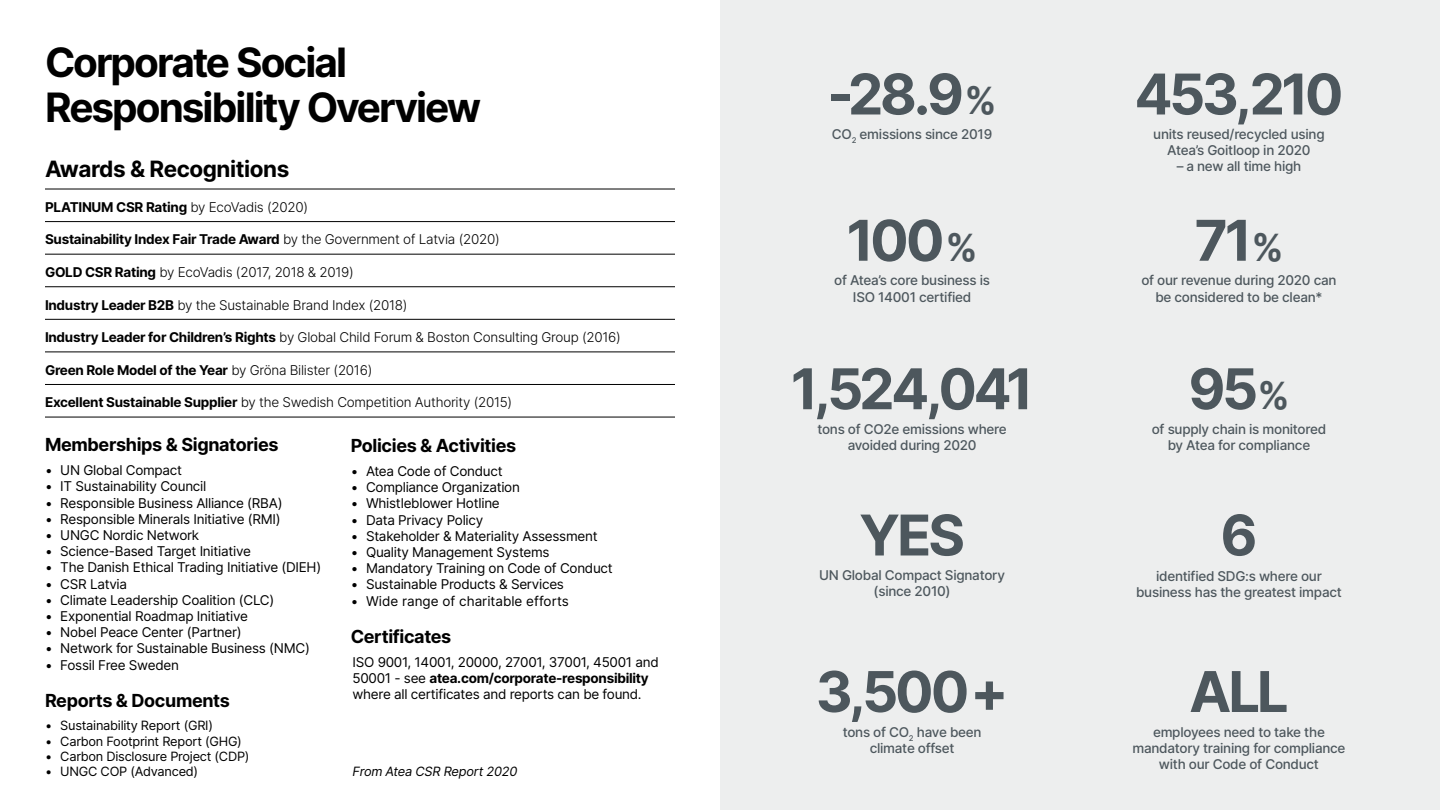
<style>
.page{position:relative;width:1440px;height:810px;background:#fff}
.page>*{position:absolute;margin:0;border:0;box-sizing:border-box;transform-origin:0 0}
.t1{font:700 56.25px "Inter";letter-spacing:-.06em;color:#4d575d}
.t2{font:700 40.5px/45px "Inter";letter-spacing:-.05em;color:#000}
.t3{font:700 22.5px "Inter";letter-spacing:-.02em;color:#000}
.t4{font:700 18px "Inter";letter-spacing:-.02em;color:#000}
.t5{font:13.5px/16.2px "Inter";letter-spacing:-.02em;color:#000}
.t6{font:500 13.5px/16.2px "Inter";letter-spacing:-.02em;color:#4d575d;text-align:center}
.t7{font:300 13.5px "Inter";letter-spacing:-.02em;color:#000}
.t8{font:700 13.5px "Inter";letter-spacing:-.02em;color:#000}
.t9{font:13.5px "Inter";color:#000}
.t10{font:12.83px "Inter";letter-spacing:-.02em;color:#000}
.t11{font:italic 12.83px "Inter";letter-spacing:-.02em;color:#000}
.s1{font-weight:300}
.s2{font-weight:700}
.s3{font-size:37.5px}
</style>
<div class="page">
<div style="left:720px;top:0;width:720px;height:810px;background:#edeeee"></div>
<hr style="left:45px;top:189px;width:630px;height:1px;background:#000">
<hr style="left:45px;top:221px;width:630px;height:1px;background:#000">
<hr style="left:45px;top:254px;width:630px;height:1px;background:#000">
<hr style="left:45px;top:286px;width:630px;height:1px;background:#000">
<hr style="left:45px;top:319px;width:630px;height:1px;background:#000">
<hr style="left:45px;top:352px;width:630px;height:1px;background:#000">
<hr style="left:45px;top:384px;width:630px;height:1px;background:#000">
<hr style="left:45px;top:417px;width:630px;height:1px;background:#000">
<p class="t2" style="left:45px;top:39px;width:438px">Corporate Social<br>Responsibility Overview</p>
<p class="t3" style="left:45px;top:153px;width:246px">Awards &amp; Recognitions</p>
<p class="t8" style="left:45px;top:197px;width:265px">PLATINUM CSR Rating <span class="s1">by EcoVadis (2020)</span></p>
<p class="t8" style="left:45px;top:230px;width:456px">Sustainability Index Fair Trade Award <span class="s1">by the Government of Latvia (2020)</span></p>
<p class="t7" style="left:45px;top:263px;width:310px"><span class="s2">GOLD CSR Rating</span> by EcoVadis (2017, 2018 &amp; 2019)</p>
<p class="t7" style="left:45px;top:295px;width:364px"><span class="s2">Industry Leader B2B</span> by the Sustainable Brand Index (2018)</p>
<p class="t7" style="left:45px;top:328px;width:577px"><span class="s2">Industry Leader for Children’s Rights</span> by Global Child Forum &amp; Boston Consulting Group (2016)</p>
<p class="t8" style="left:45px;top:360px;width:329px">Green Role Model of the Year <span class="s1">by Gröna Bilister (2016)</span></p>
<p class="t7" style="left:45px;top:393px;width:469px"><span class="s2">Excellent Sustainable Supplier</span> by the Swedish Competition Authority (2015)</p>
<p class="t4" style="left:45px;top:432px;width:235px">Memberships &amp; Signatories</p>
<p class="t5" style="left:45px;top:462px;width:139px">• UN Global Compact</p>
<p class="t5" style="left:45px;top:478px;width:163px">• IT Sustainability Council</p>
<p class="t5" style="left:45px;top:494px;width:239px">• Responsible Business Alliance (RBA)</p>
<p class="t5" style="left:45px;top:510px;width:237px">• Responsible Minerals Initiative (RMI)</p>
<p class="t5" style="left:45px;top:527px;width:156px">• UNGC Nordic Network</p>
<p class="t5" style="left:45px;top:543px;width:207px">• Science-Based Target Initiative</p>
<p class="t5" style="left:45px;top:559px;width:278px">• The Danish Ethical Trading Initiative (DIEH)</p>
<p class="t5" style="left:45px;top:575px;width:84px">• CSR Latvia</p>
<p class="t5" style="left:45px;top:591px;width:231px">• Climate Leadership Coalition (CLC)</p>
<p class="t5" style="left:45px;top:608px;width:205px">• Exponential Roadmap Initiative</p>
<p class="t5" style="left:45px;top:624px;width:198px">• Nobel Peace Center (Partner)</p>
<p class="t5" style="left:45px;top:640px;width:266px">• Network for Sustainable Business (NMC)</p>
<p class="t5" style="left:45px;top:656px;width:135px">• Fossil Free Sweden</p>
<p class="t4" style="left:45px;top:688px;width:186px">Reports &amp; Documents</p>
<p class="t10" style="left:45px;top:716px;width:170px">• Sustainability Report (GRI)</p>
<p class="t10" style="left:45px;top:732px;width:198px">• Carbon Footprint Report (GHG)</p>
<p class="t10" style="left:45px;top:747px;width:206px">• Carbon Disclosure Project (CDP)</p>
<p class="t10" style="left:45px;top:762px;width:155px">• UNGC COP (Advanced)</p>
<p class="t4" style="left:351px;top:433px;width:167px">Policies &amp; Activities</p>
<p class="t5" style="left:351px;top:463px;width:154px">• Atea Code of Conduct</p>
<p class="t5" style="left:351px;top:479px;width:171px">• Compliance Organization</p>
<p class="t5" style="left:351px;top:495px;width:151px">• Whistleblower Hotline</p>
<p class="t5" style="left:351px;top:511px;width:134px">• Data Privacy Policy</p>
<p class="t5" style="left:351px;top:527px;width:248px">• Stakeholder &amp; Materiality Assessment</p>
<p class="t5" style="left:351px;top:544px;width:200px">• Quality Management Systems</p>
<p class="t5" style="left:351px;top:560px;width:264px">• Mandatory Training on Code of Conduct</p>
<p class="t5" style="left:351px;top:576px;width:215px">• Sustainable Products &amp; Services</p>
<p class="t9" style="left:351px;top:591px;width:220px">• Wide range of charitable efforts</p>
<p class="t4" style="left:351px;top:624px;width:102px">Certificates</p>
<p class="t5" style="left:353px;top:654px;width:308px">ISO 9001, 14001, 20000, 27001, 37001, 45001 and<br>50001 - see <span class="s2">atea.com/corporate-responsibility </span>where all certificates and reports can be found.</p>
<p class="t11" style="left:352px;top:762px;width:166px">From Atea CSR Report 2020</p>
<p class="t1" style="left:827px;top:53px;width:171px">-28.9<span class="s3">%</span></p>
<p class="t6" style="left:832px;top:125px;width:162px">CO<sub>2</sub> emissions since 2019</p>
<p class="t1" style="left:846px;top:199px;width:133px">100<span class="s3">%</span></p>
<p class="t6" style="left:834px;top:272px;width:157px">of Atea’s core business is<br>ISO 14001 certified</p>
<p class="t1" style="left:791px;top:348px;width:244px">1,524,041</p>
<p class="t6" style="left:817px;top:421px;width:191px">tons of CO2e emissions where avoided during 2020</p>
<p class="t1" style="left:859px;top:494px;width:107px">YES</p>
<p class="t6" style="left:819px;top:567px;width:187px">UN Global Compact Signatory</p>
<p class="t6" style="left:874px;top:583px;width:79px">(since 2010)</p>
<p class="t1" style="left:816px;top:651px;width:194px">3,500+</p>
<p class="t6" style="left:843px;top:723px;width:140px">tons of CO<sub>2</sub> have been</p>
<p class="t6" style="left:870px;top:739px;width:86px">climate offset</p>
<p class="t1" style="left:1134px;top:53px;width:211px">453,210</p>
<p class="t6" style="left:1153px;top:125px;width:173px">units reused/recycled using</p>
<p class="t6" style="left:1167px;top:142px;width:145px">Atea’s Goitloop in 2020</p>
<p class="t6" style="left:1177px;top:158px;width:126px">– a new all time high</p>
<p class="t1" style="left:1194px;top:199px;width:91px">71<span class="s3">%</span></p>
<p class="t6" style="left:1141px;top:272px;width:197px">of our revenue during 2020 can</p>
<p class="t6" style="left:1155px;top:288px;width:169px">be considered to be clean*</p>
<p class="t1" style="left:1188px;top:348px;width:103px">95<span class="s3">%</span></p>
<p class="t6" style="left:1152px;top:421px;width:176px">of supply chain is monitored</p>
<p class="t6" style="left:1168px;top:437px;width:144px">by Atea for compliance</p>
<p class="t1" style="left:1220px;top:494px;width:39px">6</p>
<p class="t6" style="left:1156px;top:567px;width:167px">identified SDG:s where our</p>
<p class="t6" style="left:1136px;top:583px;width:207px">business has the greatest impact</p>
<p class="t1" style="left:1189px;top:651px;width:101px">ALL</p>
<p class="t6" style="left:1132px;top:724px;width:215px">employees need to take the mandatory training for compliance with our Code of Conduct</p>
</div>
